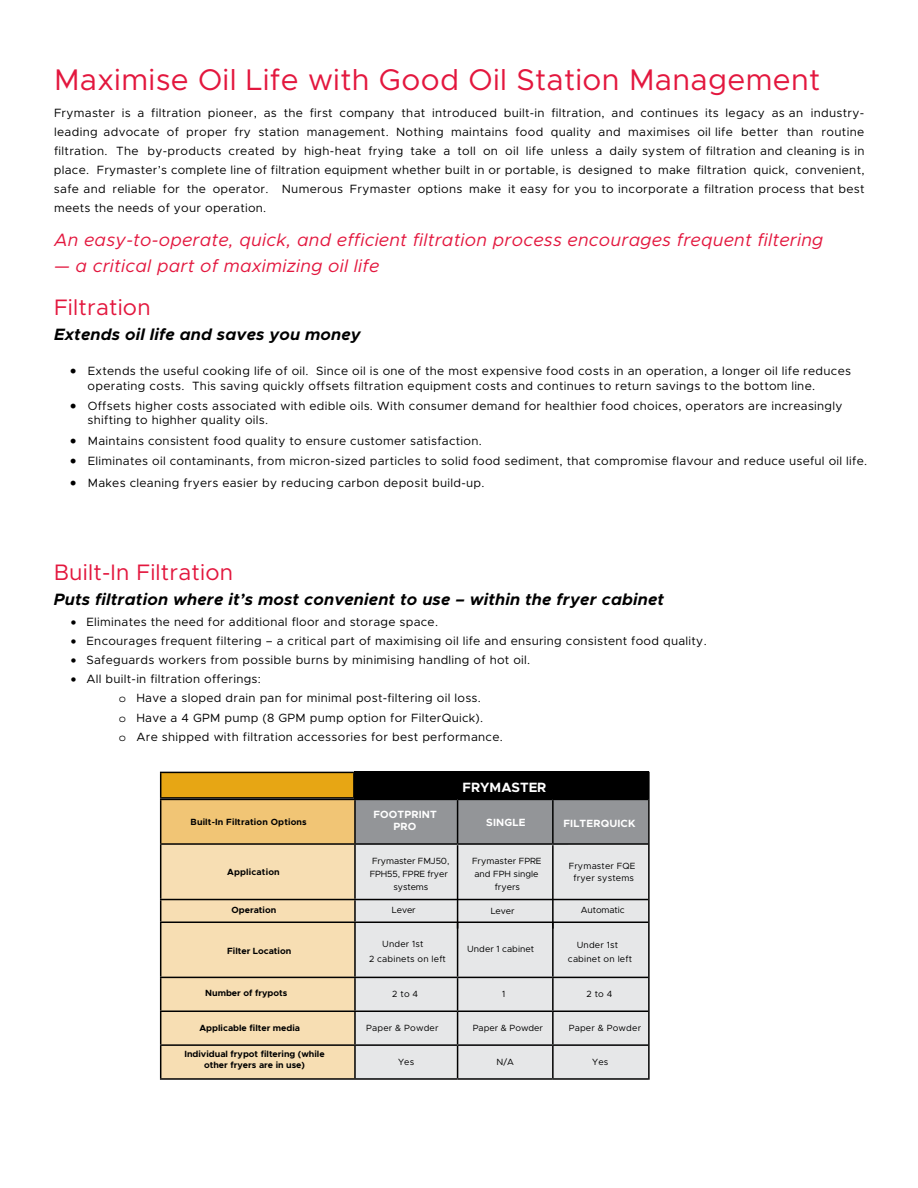
<style>
.page{position:relative;width:918px;height:1188px;background:#fff}
.page>*{position:absolute;margin:0;border:0;box-sizing:border-box;transform-origin:0 0}
.t1{font:30px "Metropolis";letter-spacing:.01em;color:#e3173e}
.t2{font:22.5px "Metropolis";letter-spacing:.01em;color:#e3173e}
.t3{font:italic 18px "Metropolis";letter-spacing:.01em;color:#e3173e}
.t4{font:italic 700 16.5px "Metropolis";letter-spacing:.01em;color:#000}
.t5{font:700 13.5px "Metropolis";color:#fff}
.t6{font:12px/19px "Metropolis";letter-spacing:.02em;color:#000}
.t7{font:700 10.5px/12.6px "Metropolis";letter-spacing:.015em;color:#fff;text-align:center}
.t8{font:9px/12.6px "Metropolis";color:#000;text-align:center}
.t9{font:700 9px/10.6px "Metropolis";color:#000;text-align:center}
.t10{font:9px/14.2px "Metropolis";letter-spacing:.02em;color:#000;text-align:center}
.s1{font-family:"Courier Std"}
</style>
<div class="page">
<div style="left:356px;top:845px;width:291px;height:233px;background:#e6e7e8"></div>
<div style="left:161px;top:772px;width:193px;height:26px;background:#e7a614"></div>
<div style="left:354px;top:772px;width:295px;height:27px;background:#000"></div>
<hr style="left:160px;top:772px;width:194px;height:1px;background:#000">
<svg style="left:160px;top:773px;width:1px;height:24px"></svg>
<hr style="left:353px;top:773px;width:2px;height:24px;background:#000">
<hr style="left:160px;top:797px;width:194px;height:2px;background:#000">
<div style="left:161px;top:799px;width:194px;height:45px;background:#f1c575"></div>
<div style="left:356px;top:800px;width:291px;height:43px;background:#939598"></div>
<div style="left:161px;top:845px;width:193px;height:233px;background:#f7deb3"></div>
<hr style="left:354px;top:800px;width:2px;height:43px;background:#000">
<hr style="left:457px;top:800px;width:1px;height:43px;background:#000">
<hr style="left:552px;top:800px;width:2px;height:43px;background:#000">
<hr style="left:160px;top:843px;width:195px;height:2px;background:#000">
<hr style="left:355px;top:843px;width:103px;height:2px;background:#000">
<hr style="left:354px;top:845px;width:2px;height:54px;background:#000">
<hr style="left:458px;top:843px;width:95px;height:2px;background:#000">
<hr style="left:457px;top:845px;width:2px;height:84px;background:#000">
<hr style="left:553px;top:843px;width:95px;height:2px;background:#000">
<hr style="left:552px;top:845px;width:2px;height:84px;background:#000">
<hr style="left:160px;top:899px;width:195px;height:1px;background:#000">
<hr style="left:355px;top:899px;width:103px;height:1px;background:#000">
<hr style="left:354px;top:900px;width:2px;height:22px;background:#000">
<hr style="left:458px;top:899px;width:95px;height:1px;background:#000">
<hr style="left:553px;top:899px;width:95px;height:1px;background:#000">
<hr style="left:160px;top:922px;width:195px;height:1px;background:#000">
<hr style="left:355px;top:922px;width:103px;height:1px;background:#000">
<hr style="left:354px;top:923px;width:2px;height:54px;background:#000">
<hr style="left:458px;top:922px;width:95px;height:1px;background:#000">
<hr style="left:457px;top:923px;width:1px;height:54px;background:#000">
<hr style="left:553px;top:922px;width:95px;height:1px;background:#000">
<hr style="left:552px;top:923px;width:2px;height:54px;background:#000">
<hr style="left:160px;top:977px;width:195px;height:1px;background:#000">
<hr style="left:355px;top:977px;width:103px;height:1px;background:#000">
<hr style="left:354px;top:978px;width:2px;height:33px;background:#000">
<hr style="left:458px;top:977px;width:95px;height:1px;background:#000">
<hr style="left:457px;top:978px;width:1px;height:33px;background:#000">
<hr style="left:552px;top:978px;width:2px;height:33px;background:#000">
<hr style="left:160px;top:1011px;width:195px;height:1px;background:#000">
<hr style="left:355px;top:1011px;width:103px;height:1px;background:#000">
<hr style="left:354px;top:1012px;width:2px;height:32px;background:#000">
<hr style="left:458px;top:1011px;width:95px;height:1px;background:#000">
<hr style="left:457px;top:1012px;width:1px;height:32px;background:#000">
<hr style="left:552px;top:1012px;width:2px;height:32px;background:#000">
<hr style="left:160px;top:1044px;width:195px;height:2px;background:#000">
<hr style="left:355px;top:1044px;width:103px;height:2px;background:#000">
<hr style="left:354px;top:1046px;width:2px;height:32px;background:#000">
<hr style="left:458px;top:1044px;width:95px;height:2px;background:#000">
<hr style="left:457px;top:1046px;width:1px;height:32px;background:#000">
<hr style="left:552px;top:1046px;width:2px;height:32px;background:#000">
<hr style="left:553px;top:977px;width:95px;height:1px;background:#000">
<hr style="left:553px;top:1011px;width:95px;height:1px;background:#000">
<hr style="left:553px;top:1044px;width:95px;height:2px;background:#000">
<hr style="left:160px;top:799px;width:195px;height:1px;background:#000">
<hr style="left:160px;top:800px;width:1px;height:43px;background:#000">
<hr style="left:355px;top:799px;width:103px;height:1px;background:#000">
<hr style="left:458px;top:799px;width:95px;height:1px;background:#000">
<hr style="left:553px;top:799px;width:95px;height:1px;background:#000">
<hr style="left:160px;top:845px;width:1px;height:54px;background:#000">
<svg style="left:160px;top:900px;width:1px;height:22px"></svg>
<hr style="left:160px;top:923px;width:1px;height:54px;background:#000">
<hr style="left:160px;top:978px;width:1px;height:33px;background:#000">
<hr style="left:160px;top:1012px;width:1px;height:32px;background:#000">
<hr style="left:160px;top:1046px;width:1px;height:32px;background:#000">
<hr style="left:160px;top:1078px;width:195px;height:2px;background:#000">
<hr style="left:355px;top:1078px;width:103px;height:2px;background:#000">
<hr style="left:458px;top:1078px;width:95px;height:2px;background:#000">
<hr style="left:553px;top:1078px;width:95px;height:2px;background:#000">
<svg style="left:647px;top:772px;width:3px;height:308px"></svg>
<h1 class="t1" style="left:54px;top:61px;width:768px">Maximise Oil Life with Good Oil Station Management</h1>
<p class="t6" style="left:54px;top:103px;width:812px;text-align:justify">Frymaster is a filtration pioneer, as the first company that introduced built-in filtration, and continues its legacy as an industry&shy;leading advocate of proper fry station management. Nothing maintains food quality and maximises oil life better than routine filtration. The by-products created by high-heat frying take a toll on oil life unless a daily system of filtration and cleaning is in place. Frymaster’s complete line of filtration equipment whether built in or portable, is designed to make filtration quick, convenient, safe and reliable for the operator. Numerous Frymaster options make it easy for you to incorporate a filtration process that best meets the needs of your operation.</p>
<h3 class="t3" style="left:54px;top:228px;width:771px">An easy-to-operate, quick, and efficient filtration process encourages frequent filtering</h3>
<h3 class="t3" style="left:54px;top:255px;width:327px">— a critical part of maximizing oil life</h3>
<h2 class="t2" style="left:54px;top:293px;width:98px">Filtration</h2>
<h3 class="t4" style="left:54px;top:324px;width:308px">Extends oil life and saves you money</h3>
<p class="t6" style="left:88px;top:364px;width:765px;line-height:14.2px;text-indent:-18px">• Extends the useful cooking life of oil. Since oil is one of the most expensive food costs in an operation, a longer oil life reduces operating costs. This saving quickly offsets filtration equipment costs and continues to return savings to the bottom line.</p>
<p class="t6" style="left:88px;top:399px;width:756px;line-height:14px;text-indent:-18px">• Offsets higher costs associated with edible oils. With consumer demand for healthier food choices, operators are increasingly shifting to highher quality oils.</p>
<p class="t6" style="left:70px;top:431px;width:413px">• Maintains consistent food quality to ensure customer satisfaction.</p>
<p class="t6" style="left:70px;top:452px;width:799px">• Eliminates oil contaminants, from micron-sized particles to solid food sediment, that compromise flavour and reduce useful oil life.</p>
<p class="t6" style="left:70px;top:474px;width:416px">• Makes cleaning fryers easier by reducing carbon deposit build-up.</p>
<h2 class="t2" style="left:54px;top:558px;width:181px">Built-In Filtration</h2>
<h3 class="t4" style="left:54px;top:589px;width:612px">Puts filtration where it’s most convenient to use – within the fryer cabinet</h3>
<p class="t6" style="left:71px;top:612px;width:369px">• Eliminates the need for additional floor and storage space.</p>
<p class="t6" style="left:71px;top:631px;width:637px">• Encourages frequent filtering – a critical part of maximising oil life and ensuring consistent food quality.</p>
<p class="t6" style="left:71px;top:651px;width:461px">• Safeguards workers from possible burns by minimising handling of hot oil.</p>
<p class="t6" style="left:119px;top:670px;width:386px;text-indent:-48px">• All built-in filtration offerings:<br><span class="s1">o</span> Have a sloped drain pan for minimal post-filtering oil loss.<br><span class="s1">o</span> Have a 4 GPM pump (8 GPM pump option for FilterQuick).<br><span class="s1">o</span> Are shipped with filtration accessories for best performance.</p>
<p class="t5" style="left:463px;top:779px;width:85px">FRYMASTER</p>
<p class="t9" style="left:191px;top:816px;width:118px">Built-In Filtration Options</p>
<p class="t7" style="left:373px;top:808px;width:65px">FOOTPRINT<br>PRO</p>
<p class="t7" style="left:486px;top:816px;width:41px">SINGLE</p>
<p class="t7" style="left:563px;top:817px;width:74px">FILTERQUICK</p>
<p class="t9" style="left:227px;top:866px;width:54px">Application</p>
<p class="t8" style="left:370px;top:855px;width:81px">Frymaster FMJ50,<br>FPH55, FPRE fryer systems</p>
<p class="t8" style="left:472px;top:855px;width:71px">Frymaster FPRE and FPH single fryers</p>
<p class="t8" style="left:569px;top:859px;width:68px">Frymaster FQE fryer systems</p>
<p class="t9" style="left:231px;top:905px;width:46px">Operation</p>
<p class="t9" style="left:227px;top:945px;width:66px">Filter Location</p>
<p class="t8" style="left:369px;top:936px;width:78px;line-height:15.6px;text-align:left;text-indent:13px">Under 1st<br>2 cabinets on left</p>
<p class="t8" style="left:467px;top:942px;width:68px">Under 1 cabinet</p>
<p class="t9" style="left:205px;top:988px;width:84px">Number of frypots</p>
<p class="t8" style="left:392px;top:988px;width:27px">2 to 4</p>
<p class="t8" style="left:502px;top:988px;width:5px">1</p>
<p class="t8" style="left:587px;top:988px;width:27px">2 to 4</p>
<p class="t9" style="left:200px;top:1022px;width:102px">Applicable filter media</p>
<p class="t8" style="left:366px;top:1022px;width:74px">Paper &amp; Powder</p>
<p class="t8" style="left:473px;top:1022px;width:72px">Paper &amp; Powder</p>
<p class="t8" style="left:569px;top:1022px;width:74px">Paper &amp; Powder</p>
<p class="t9" style="left:184px;top:1049px;width:142px">Individual frypot filtering (while other fryers are in use)</p>
<p class="t8" style="left:398px;top:1056px;width:18px">Yes</p>
<p class="t8" style="left:496px;top:1056px;width:19px">N/A</p>
<p class="t8" style="left:592px;top:1056px;width:18px">Yes</p>
<p class="t8" style="left:392px;top:904px;width:25px">Lever</p>
<p class="t8" style="left:491px;top:904px;width:25px">Lever</p>
<p class="t8" style="left:581px;top:903px;width:45px">Automatic</p>
<p class="t10" style="left:568px;top:938px;width:66px">Under 1st cabinet on left</p>
</div>
